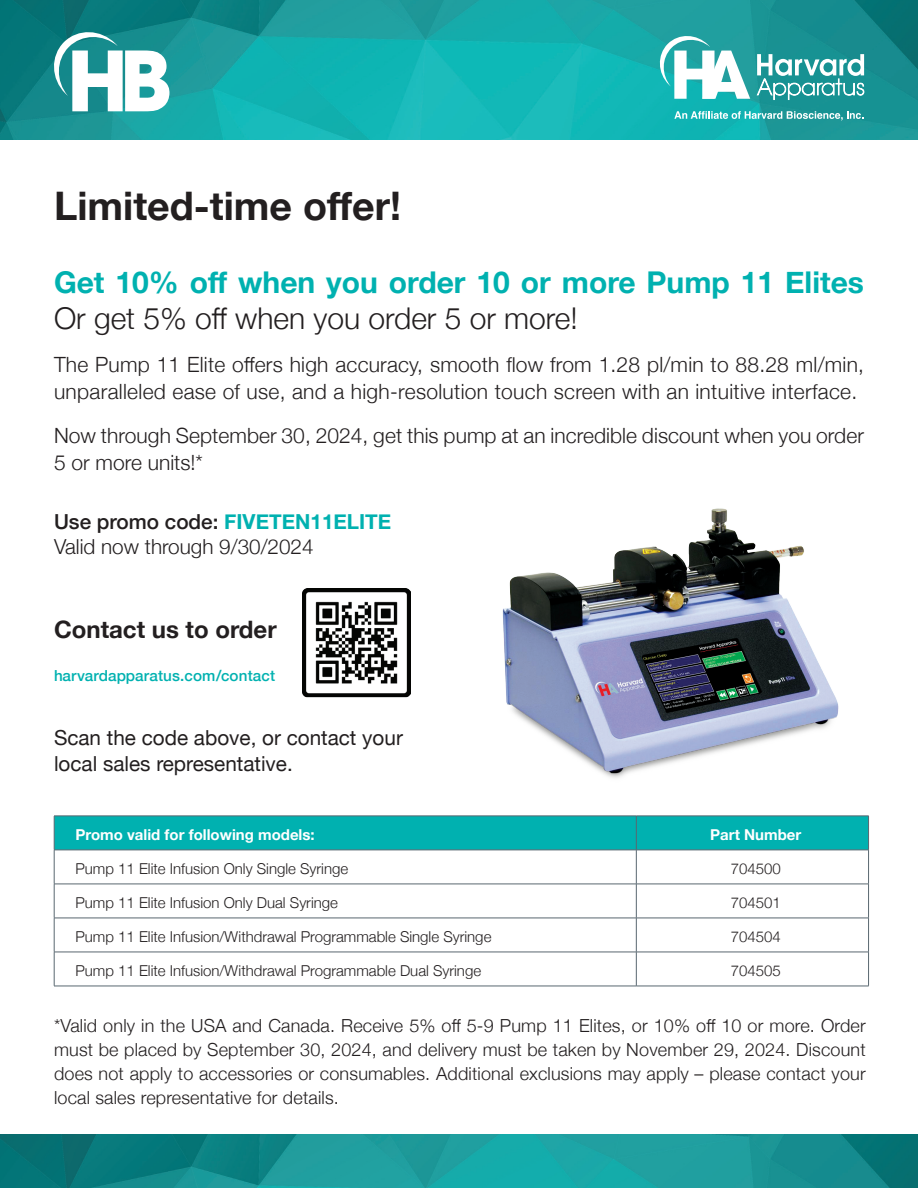
<style>
.page{position:relative;width:918px;height:1188px;background:#fff}
.page>*{position:absolute;margin:0;border:0;box-sizing:border-box;transform-origin:0 0}
.t1{font:700 39.3px "Helvetica Neue";color:#231f20}
.t2{font:700 30px "Helvetica Neue";color:#00b1b0}
.t3{font:300 30px "Helvetica Neue";color:#231f20}
.t4{font:700 24px "Helvetica Neue";color:#231f20}
.t5{font:300 21px/27px "Helvetica Neue";letter-spacing:.01em;color:#231f20}
.t6{font:20.7px/25.2px "Helvetica Neue";color:#231f20}
.t7{font:300 20.7px/25.5px "Helvetica Neue";color:#231f20}
.t8{font:300 18px/24px "Helvetica Neue";letter-spacing:.01em;color:#231f20;text-align:justify}
.t9{font:500 15.15px "Helvetica Neue";letter-spacing:.01em;color:#00b1b0}
.t10{font:300 15px "Helvetica Neue";color:#231f20}
.t11{font:700 15px "Helvetica Neue";color:#fff}
.s1{font-weight:500}
.s2{font-weight:700;color:#00b1b0}
</style>
<div class="page">
<img style="left:0;top:0;width:918px;height:139px">
<img style="left:0;top:1134px;width:918px;height:54px">
<svg style="left:660px;top:36px;width:90px;height:63px"></svg>
<svg style="left:756px;top:54px;width:108px;height:46px"></svg>
<svg style="left:674px;top:111px;width:189px;height:10px"></svg>
<svg style="left:54px;top:32px;width:115px;height:79px"></svg>
<div style="left:55px;top:817px;width:813px;height:33px;background:#00b1b0"></div>
<hr style="left:54px;top:816px;width:582px;height:1px;background:#596770">
<hr style="left:54px;top:816px;width:1px;height:34px;background:#596770">
<hr style="left:636px;top:816px;width:233px;height:1px;background:#596770">
<hr style="left:636px;top:816px;width:1px;height:34px;background:#596770">
<hr style="left:868px;top:816px;width:1px;height:34px;background:#596770">
<hr style="left:54px;top:850px;width:582px;height:1px;background:#596770">
<hr style="left:54px;top:850px;width:1px;height:34px;background:#596770">
<hr style="left:636px;top:850px;width:233px;height:1px;background:#596770">
<hr style="left:636px;top:850px;width:1px;height:34px;background:#596770">
<hr style="left:868px;top:850px;width:1px;height:34px;background:#596770">
<hr style="left:54px;top:884px;width:582px;height:1px;background:#596770">
<hr style="left:54px;top:884px;width:1px;height:34px;background:#596770">
<hr style="left:636px;top:884px;width:233px;height:1px;background:#596770">
<hr style="left:636px;top:884px;width:1px;height:34px;background:#596770">
<hr style="left:868px;top:884px;width:1px;height:34px;background:#596770">
<hr style="left:54px;top:918px;width:582px;height:1px;background:#596770">
<hr style="left:54px;top:918px;width:1px;height:34px;background:#596770">
<hr style="left:636px;top:918px;width:233px;height:1px;background:#596770">
<hr style="left:636px;top:918px;width:1px;height:34px;background:#596770">
<hr style="left:868px;top:918px;width:1px;height:34px;background:#596770">
<hr style="left:54px;top:952px;width:582px;height:1px;background:#596770">
<hr style="left:54px;top:952px;width:1px;height:34px;background:#596770">
<hr style="left:636px;top:952px;width:233px;height:1px;background:#596770">
<hr style="left:636px;top:952px;width:1px;height:34px;background:#596770">
<hr style="left:868px;top:952px;width:1px;height:34px;background:#596770">
<hr style="left:54px;top:986px;width:582px;height:1px;background:#596770">
<hr style="left:636px;top:986px;width:233px;height:1px;background:#596770">
<img style="left:302px;top:589px;width:108px;height:109px">
<img style="left:502px;top:508px;width:337px;height:270px">
<h1 class="t1" style="left:54px;top:176px;width:349px">Limited-time offer!</h1>
<h2 class="t2" style="left:54px;top:259px;width:811px">Get 10% off when you order 10 or more Pump 11 Elites</h2>
<h2 class="t3" style="left:54px;top:294px;width:525px">Or get 5% off when you order 5 or more!</h2>
<p class="t5" style="left:54px;top:350px;width:812px">The Pump 11 Elite offers high accuracy, smooth flow from 1.28 pl/min to 88.28 ml/min, unparalleled ease of use, and a high-resolution touch screen with an intuitive interface.</p>
<p class="t5" style="left:54px;top:420px;width:811px">Now through September 30, 2024, get this pump at an incredible discount when you order<br>5 or more units!*</p>
<p class="t7" style="left:54px;top:507px;width:339px"><span class="s1">Use promo code:</span> <span class="s2">FIVETEN11ELITE<br></span>Valid now through 9/30/2024</p>
<h3 class="t4" style="left:54px;top:610px;width:224px">Contact us to order</h3>
<p class="t9" style="left:54px;top:663px;width:223px">harvardapparatus.com/contact</p>
<p class="t6" style="left:54px;top:727px;width:350px">Scan the code above, or contact your local sales representative.</p>
<p class="t11" style="left:75px;top:823px;width:241px">Promo valid for following models:</p>
<p class="t11" style="left:710px;top:823px;width:93px">Part Number</p>
<p class="t10" style="left:75px;top:857px;width:274px">Pump 11 Elite Infusion Only Single Syringe</p>
<p class="t10" style="left:731px;top:857px;width:52px">704500</p>
<p class="t10" style="left:75px;top:891px;width:264px">Pump 11 Elite Infusion Only Dual Syringe</p>
<p class="t10" style="left:731px;top:891px;width:52px">704501</p>
<p class="t10" style="left:75px;top:925px;width:418px">Pump 11 Elite Infusion/Withdrawal Programmable Single Syringe</p>
<p class="t10" style="left:731px;top:925px;width:52px">704504</p>
<p class="t10" style="left:75px;top:959px;width:407px">Pump 11 Elite Infusion/Withdrawal Programmable Dual Syringe</p>
<p class="t10" style="left:731px;top:959px;width:52px">704505</p>
<p class="t8" style="left:54px;top:1012px;width:813px">*Valid only in the USA and Canada. Receive 5% off 5-9 Pump 11 Elites, or 10% off 10 or more. Order must be placed by September 30, 2024, and delivery must be taken by November 29, 2024. Discount does not apply to accessories or consumables. Additional exclusions may apply – please contact your local sales representative for details.</p>
</div>
